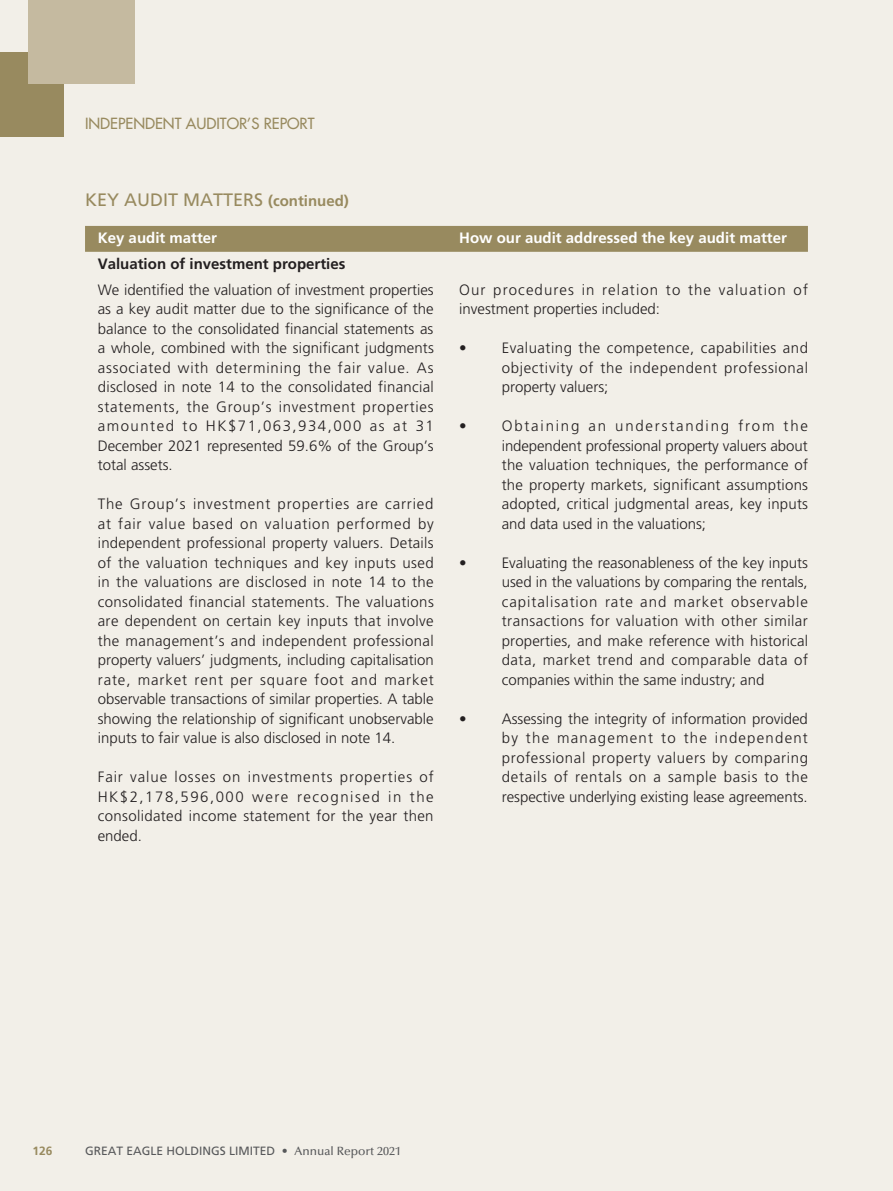
<style>
.page{position:relative;width:893px;height:1191px;background:#f2efe8}
.page>*{position:absolute;margin:0;border:0;box-sizing:border-box;transform-origin:0 0}
.t1{font:18px "Frutiger LT Std";color:#988a5f}
.t2{font:300 15px/19.5px "Frutiger LT Std";color:#231f20;text-align:justify}
.t3{font:300 15px/19.5px "Frutiger LT Std";letter-spacing:.075em;color:#231f20}
.t4{font:700 15px "Frutiger LT Std";color:#fff}
.t5{font:700 15px "Frutiger LT Std";color:#231f20}
.t6{font:500 15px "Futura Std";color:#988a5f}
.t7{font:12px "Frutiger LT Std";color:#57585a}
.t8{font:700 12px "Frutiger LT Std";color:#988a5f}
.s1{font-weight:700;font-size:15px}
.s2{font-weight:300}
.s3{font-family:"Optima LT Std";font-weight:500}
</style>
<div class="page">
<div style="left:0;top:52px;width:63px;height:84px;background:#988a5f"></div>
<div style="left:28px;top:0;width:107px;height:83px;background:#c5baa0"></div>
<div style="left:85px;top:226px;width:723px;height:26px;background:#988a5f"></div>
<p class="t6" style="left:85px;top:114px;width:231px">INDEPENDENT AUDITOR’S REPORT</p>
<p class="t1" style="left:85px;top:189px;width:265px">KEY AUDIT MATTERS <span class="s1">(continued)</span></p>
<p class="t4" style="left:98px;top:229px;width:121px">Key audit matter</p>
<p class="t4" style="left:459px;top:229px;width:329px">How our audit addressed the key audit matter</p>
<p class="t5" style="left:98px;top:255px;width:249px">Valuation of investment properties</p>
<p class="t2" style="left:98px;top:280px;width:338px">We identified the valuation of investment properties as a key audit matter due to the significance of the balance to the consolidated financial statements as a whole, combined with the significant judgments associated with determining the fair value. As disclosed in note 14 to the consolidated financial statements, the Group’s investment properties amounted to HK$71,063,934,000 as at 31<br>December 2021 represented 59.6% of the Group’s total assets.</p>
<p class="t2" style="left:98px;top:494px;width:338px">The Group’s investment properties are carried at fair value based on valuation performed by independent professional property valuers. Details of the valuation techniques and key inputs used in the valuations are disclosed in note 14 to the consolidated financial statements. The valuations are dependent on certain key inputs that involve the management’s and independent professional property valuers’ judgments, including capitalisation rate, market rent per square foot and market observable transactions of similar properties. A table showing the relationship of significant unobservable inputs to fair value is also disclosed in note 14.</p>
<p class="t2" style="left:98px;top:767px;width:337px">Fair value losses on investments properties of HK$2,178,596,000 were recognised in the consolidated income statement for the year then ended.</p>
<p class="t3" style="left:459px;top:280px;width:350px">Our procedures in relation to the valuation of investment properties included:</p>
<p class="t2" style="left:502px;top:338px;width:308px;text-indent:-43px">• Evaluating the competence, capabilities and objectivity of the independent professional property valuers;</p>
<p class="t2" style="left:502px;top:416px;width:308px;text-indent:-43px">• Obtaining an understanding from the independent professional property valuers about the valuation techniques, the performance of the property markets, significant assumptions adopted, critical judgmental areas, key inputs and data used in the valuations;</p>
<p class="t2" style="left:502px;top:553px;width:308px;text-indent:-43px">• Evaluating the reasonableness of the key inputs used in the valuations by comparing the rentals, capitalisation rate and market observable transactions for valuation with other similar properties, and make reference with historical data, market trend and comparable data of companies within the same industry; and</p>
<p class="t2" style="left:502px;top:709px;width:308px;text-indent:-43px">• Assessing the integrity of information provided by the management to the independent professional property valuers by comparing details of rentals on a sample basis to the respective underlying existing lease agreements.</p>
<p class="t8" style="left:33px;top:1144px;width:22px">126</p>
<p class="t7" style="left:85px;top:1144px;width:318px">GREAT EAGLE HOLDINGS LIMITED <span class="s2">•</span> <span class="s3">Annual Report 2021</span></p>
</div>
